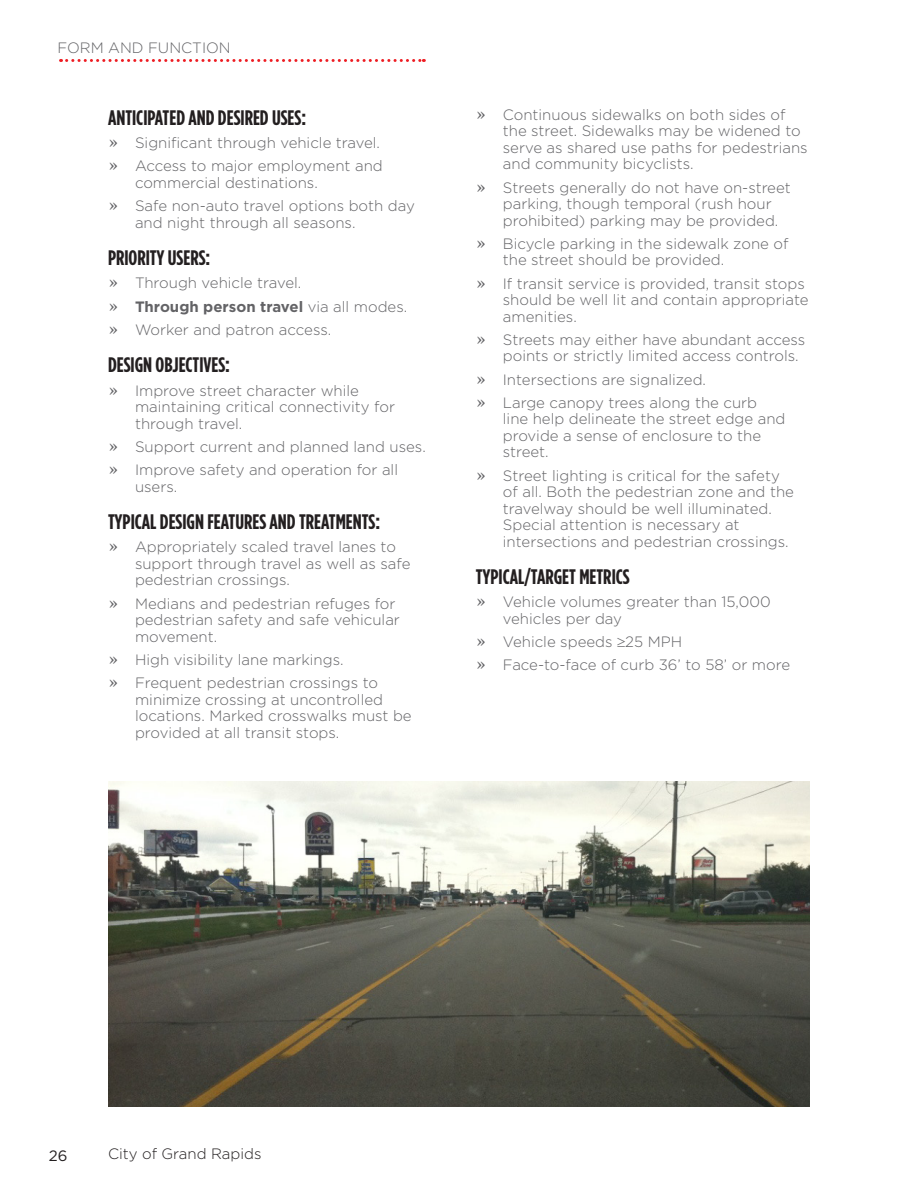
<style>
.page{position:relative;width:918px;height:1188px;background:#fff}
.page>*{position:absolute;margin:0;border:0;box-sizing:border-box;transform-origin:0 0}
.NNI_04{font:700 21px "Gotham Condensed";color:#231f20}
.t1{font:300 15px/16.5px "Gotham";color:#636366}
.t2{font:700 15px "Gotham";color:#636366}
.t3{font:300 15px "Gotham";color:#231f20}
.t4{font:15px "Gotham";color:#231f20}
.s1{font-family:"Georgia";font-weight:400;font-size:18px}
.s2{font-weight:300}
</style>
<div class="page">
<svg style="left:61px;top:59px;width:363px;height:3px"></svg>
<img style="left:108px;top:782px;width:702px;height:325px">
<p class="t1" style="left:58px;top:39px;width:63px">ForM and</p>
<p class="t1" style="left:148px;top:39px;width:21px">Function</p>
<h4 class="NNI_04" style="left:108px;top:105px;width:200px">ANTICIPATED AND DESIRED USES:</h4>
<p class="t1" style="left:108px;top:134px;width:274px"><span class="s1">»</span> Significant through vehicle travel.</p>
<p class="t1" style="left:135px;top:157px;width:249px;text-indent:-27px"><span class="s1">»</span> Access to major employment and commercial destinations.</p>
<p class="t1" style="left:135px;top:197px;width:281px;text-indent:-27px"><span class="s1">»</span> Safe non-auto travel options both day and night through all seasons.</p>
<h4 class="NNI_04" style="left:108px;top:245px;width:104px">PRIORITY USERS:</h4>
<p class="t1" style="left:108px;top:274px;width:195px"><span class="s1">»</span> Through vehicle travel.</p>
<p class="t2" style="left:108px;top:296px;width:301px"><span class="s1">»</span> Through person travel <span class="s2">via all modes.</span></p>
<p class="t1" style="left:108px;top:321px;width:225px"><span class="s1">»</span> Worker and patron access.</p>
<h4 class="NNI_04" style="left:108px;top:353px;width:124px">DESIGN OBJECTIVES:</h4>
<p class="t1" style="left:135px;top:382px;width:262px;text-indent:-27px"><span class="s1">»</span> Improve street character while maintaining critical connectivity for through travel.</p>
<p class="t1" style="left:108px;top:438px;width:319px"><span class="s1">»</span> Support current and planned land uses.</p>
<p class="t1" style="left:135px;top:461px;width:265px;text-indent:-27px"><span class="s1">»</span> Improve safety and operation for all users.</p>
<h4 class="NNI_04" style="left:108px;top:509px;width:274px">TYPICAL DESIGN FEATURES AND TREATMENTS:</h4>
<p class="t1" style="left:135px;top:538px;width:277px;text-indent:-27px"><span class="s1">»</span> Appropriately scaled travel lanes to support through travel as well as safe pedestrian crossings.</p>
<p class="t1" style="left:135px;top:595px;width:266px;text-indent:-27px"><span class="s1">»</span> Medians and pedestrian refuges for pedestrian safety and safe vehicular movement.</p>
<p class="t1" style="left:108px;top:651px;width:237px"><span class="s1">»</span> High visibility lane markings.</p>
<p class="t1" style="left:135px;top:674px;width:278px;text-indent:-27px"><span class="s1">»</span> Frequent pedestrian crossings to minimize crossing at uncontrolled locations. Marked crosswalks must be provided at all transit stops.</p>
<p class="t1" style="left:503px;top:106px;width:306px;text-indent:-27px"><span class="s1">»</span> Continuous sidewalks on both sides of the street. Sidewalks may be widened to serve as shared use paths for pedestrians and community bicyclists.</p>
<p class="t1" style="left:503px;top:179px;width:289px;text-indent:-27px"><span class="s1">»</span> Streets generally do not have on-street parking, though temporal (rush hour prohibited) parking may be provided.</p>
<p class="t1" style="left:503px;top:235px;width:287px;text-indent:-27px"><span class="s1">»</span> Bicycle parking in the sidewalk zone of the street should be provided.</p>
<p class="t1" style="left:503px;top:275px;width:307px;text-indent:-27px"><span class="s1">»</span> If transit service is provided, transit stops should be well lit and contain appropriate amenities.</p>
<p class="t1" style="left:503px;top:331px;width:304px;text-indent:-27px"><span class="s1">»</span> Streets may either have abundant access points or strictly limited access controls.</p>
<p class="t1" style="left:476px;top:371px;width:232px"><span class="s1">»</span> Intersections are signalized.</p>
<p class="t1" style="left:503px;top:394px;width:284px;text-indent:-27px"><span class="s1">»</span> Large canopy trees along the curb line help delineate the street edge and provide a sense of enclosure to the street.</p>
<p class="t1" style="left:503px;top:467px;width:293px;text-indent:-27px"><span class="s1">»</span> Street lighting is critical for the safety of all. Both the pedestrian zone and the travelway should be well illuminated.<br>Special attention is necessary at intersections and pedestrian crossings.</p>
<h4 class="NNI_04" style="left:476px;top:565px;width:155px">TYPICAL/TARGET METRICS</h4>
<p class="t1" style="left:503px;top:594px;width:269px;text-indent:-27px"><span class="s1">»</span> Vehicle volumes greater than 15,000 vehicles per day</p>
<p class="t1" style="left:476px;top:633px;width:208px"><span class="s1">»</span> Vehicle speeds ≥25 MPH</p>
<p class="t1" style="left:476px;top:657px;width:316px"><span class="s1">»</span> Face-to-face of curb 36’ to 58’ or more</p>
<p class="t4" style="left:49px;top:1146px;width:20px">26</p>
<p class="t3" style="left:108px;top:1145px;width:155px">City of Grand Rapids</p>
</div>
